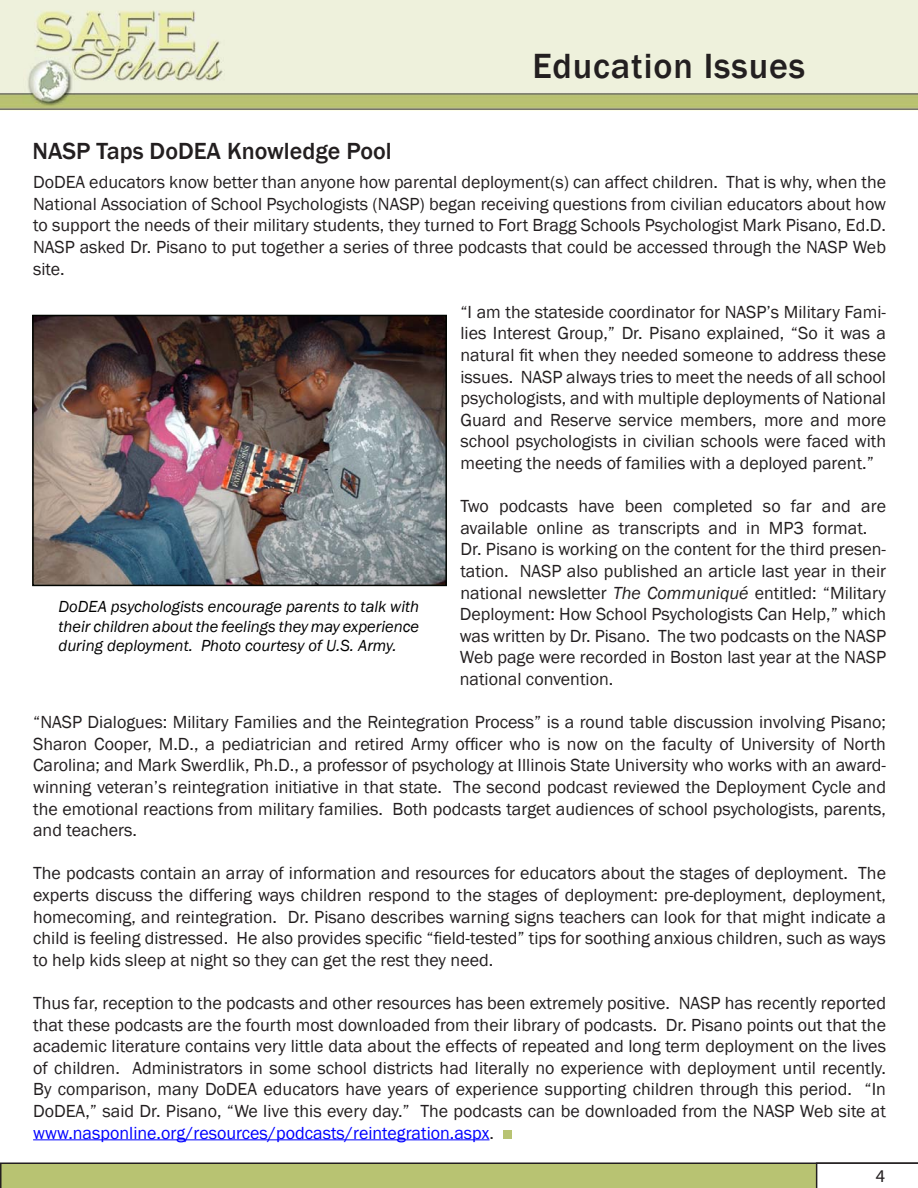
<style>
.page{position:relative;width:918px;height:1188px;background:#fff}
.page>*{position:absolute;margin:0;border:0;box-sizing:border-box;transform-origin:0 0}
.Sub_Page_Section_Hea{font:500 36px "Franklin Gothic";letter-spacing:.025em;color:#231f20}
.Article_Title{font:500 24px "Franklin Gothic";color:#231f20}
.Newsletter_body_text{font:18px/21.6px "Franklin Gothic";color:#231f20;text-align:justify}
.t1{font:18px "Myriad Pro";color:#231f20}
.Picture_Caption{font:italic 16.5px/19.8px "Franklin Gothic";color:#000;text-align:justify}
.s1{font-style:italic}
.s2{color:#00f}
</style>
<div class="page">
<img style="left:0;top:0;width:918px;height:111px">
<svg style="left:0;top:1162px;width:918px;height:26px;background:#b7bf7d"></svg>
<hr style="left:33px;top:1139px;width:457px;height:1px;background:#00f">
<div style="left:503px;top:1130px;width:9px;height:9px;background:#b8c372"></div>
<img style="left:35px;top:318px;width:409px;height:265px">
<div style="left:32px;top:315px;width:415px;height:271px;border:2px solid #000400"></div>
<p class="Article_Title" style="left:32px;top:137px;width:361px">NASP Taps DoDEA Knowledge Pool</p>
<p class="Sub_Page_Section_Hea" style="left:532px;top:44px;width:274px">Education Issues</p>
<p class="Newsletter_body_text" style="left:33px;top:172px;width:854px">DoDEA educators know better than anyone how parental deployment(s) can affect children. That is why, when the National Association of School Psychologists (NASP) began receiving questions from civilian educators about how to support the needs of their military students, they turned to Fort Bragg Schools Psychologist Mark Pisano, Ed.D.<br>NASP asked Dr. Pisano to put together a series of three podcasts that could be accessed through the NASP Web site.</p>
<p class="Newsletter_body_text" style="left:460px;top:301px;width:427px">“I am the stateside coordinator for NASP’s Military Fami&shy;lies Interest Group,” Dr. Pisano explained, “So it was a natural fit when they needed someone to address these issues. NASP always tries to meet the needs of all school psychologists, and with multiple deployments of National Guard and Reserve service members, more and more school psychologists in civilian schools were faced with meeting the needs of families with a deployed parent.”</p>
<p class="Newsletter_body_text" style="left:460px;top:496px;width:428px;text-align:left">Two podcasts have been completed so far and are available online as transcripts and in MP3 format.<br>Dr. Pisano is working on the content for the third presen&shy;tation. NASP also published an article last year in their national newsletter <span class="s1">The Communiqué</span> entitled: “Military Deployment: How School Psychologists Can Help,” which was written by Dr. Pisano. The two podcasts on the NASP Web page were recorded in Boston last year at the NASP national convention.</p>
<p class="Newsletter_body_text" style="left:33px;top:712px;width:854px">“NASP Dialogues: Military Families and the Reintegration Process” is a round table discussion involving Pisano; Sharon Cooper, M.D., a pediatrician and retired Army officer who is now on the faculty of University of North Carolina; and Mark Swerdlik, Ph.D., a professor of psychology at Illinois State University who works with an award&shy;winning veteran’s reintegration initiative in that state. The second podcast reviewed the Deployment Cycle and the emotional reactions from military families. Both podcasts target audiences of school psychologists, parents, and teachers.</p>
<p class="Newsletter_body_text" style="left:33px;top:863px;width:854px">The podcasts contain an array of information and resources for educators about the stages of deployment. The experts discuss the differing ways children respond to the stages of deployment: pre-deployment, deployment, homecoming, and reintegration. Dr. Pisano describes warning signs teachers can look for that might indicate a child is feeling distressed. He also provides specific “field-tested” tips for soothing anxious children, such as ways to help kids sleep at night so they can get the rest they need.</p>
<p class="Newsletter_body_text" style="left:33px;top:992px;width:854px">Thus far, reception to the podcasts and other resources has been extremely positive. NASP has recently reported that these podcasts are the fourth most downloaded from their library of podcasts. Dr. Pisano points out that the academic literature contains very little data about the effects of repeated and long term deployment on the lives of children. Administrators in some school districts had literally no experience with deployment until recently.<br>By comparison, many DoDEA educators have years of experience supporting children through this period. “In DoDEA,” said Dr. Pisano, “We live this every day.” The podcasts can be downloaded from the NASP Web site at <span class="s2">www.nasponline.org/resources/podcasts/reintegration.aspx</span>.</p>
<p class="Picture_Caption" style="left:58px;top:597px;width:362px">DoDEA psychologists encourage parents to talk with their children about the feelings they may experience during deployment. Photo courtesy of U.S. Army.</p>
<p class="t1" style="left:876px;top:1165px;width:11px">4</p>
</div>
